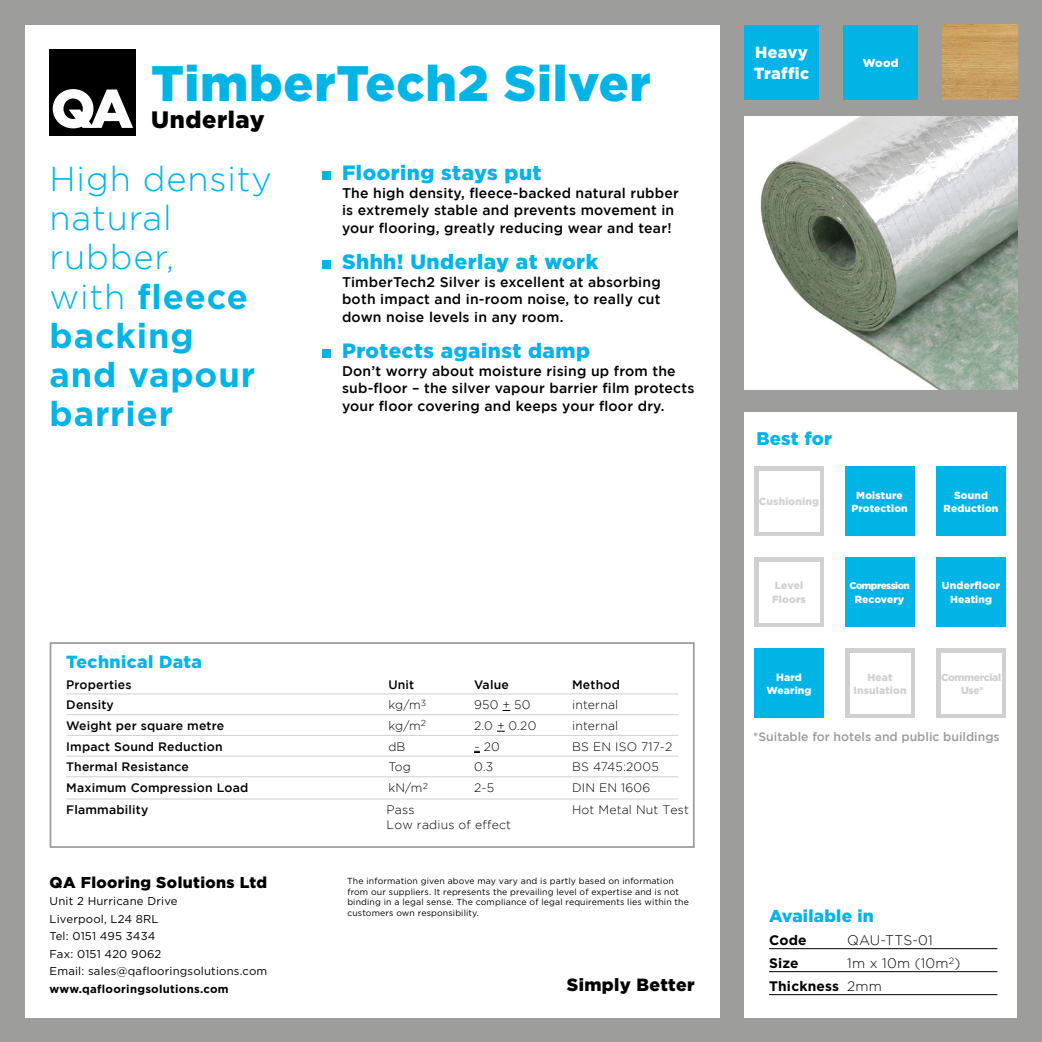
<style>
.page{position:relative;width:1042px;height:1042px;background:#9d9d9c}
.page>*{position:absolute;margin:0;border:0;box-sizing:border-box;transform-origin:0 0}
.t1{font:900 49.7px "Gotham";letter-spacing:.015em;color:#00b4e5}
.t2{font:300 34.48px/39px "Gotham";letter-spacing:.025em;color:#00b4e5}
.t3{font:900 23.8px "Gotham";letter-spacing:.025em;color:#000}
.t4{font:900 20.65px "Gotham";letter-spacing:.025em;color:#00b4e5}
.t5{font:900 18.38px "Gotham";letter-spacing:.015em;color:#00b4e5}
.t6{font:900 17.68px "Gotham";letter-spacing:.02em;color:#000}
.t7{font:900 17.5px "Gotham";letter-spacing:.025em;color:#00b4e5}
.t8{font:900 17.32px "Gotham";letter-spacing:.015em;color:#00b4e5}
.t9{font:900 16.1px/20.7px "Gotham";letter-spacing:.025em;color:#fff}
.t10{font:900 15.75px "Gotham";letter-spacing:.025em;color:#000}
.t11{font:500 14px/17.5px "Gotham";letter-spacing:.015em;color:#000}
.t12{font:300 13.83px/22.9px "Gotham";letter-spacing:.015em;color:#000}
.t13{font:700 13.83px "Gotham";letter-spacing:.015em;color:#000}
.t14{font:300 12.25px/14.7px "Gotham";letter-spacing:.015em;color:#000}
.t15{font:500 12.25px "Gotham";letter-spacing:.015em;color:#000}
.t16{font:500 12.25px "Gotham";color:#9d9d9c}
.t17{font:900 11.55px "Gotham";color:#fff}
.t18{font:11.38px/17.5px "Gotham";letter-spacing:.015em;color:#000}
.t19{font:700 11.38px "Gotham";letter-spacing:.025em;color:#000}
.t20{font:900 10.33px/13.5px "Gotham";letter-spacing:.015em;color:#fff;text-align:center}
.t21{font:900 10.33px/13.5px "Gotham";letter-spacing:.015em;color:#d0d0d0}
.t22{font:900 10.33px/13.5px "Gotham";letter-spacing:-.03em;color:#d0d0d0;text-align:center}
.t23{font:900 9.8px "Gotham";letter-spacing:-.05em;color:#fff}
.t24{font:8.75px/10.5px "Gotham";letter-spacing:.015em;color:#000}
.s1{font-weight:700}
</style>
<div class="page">
<div style="left:25px;top:25px;width:694px;height:992px;background:#fff"></div>
<div style="left:744px;top:25px;width:75px;height:74px;background:#00b4e5"></div>
<div style="left:744px;top:412px;width:273px;height:605px;background:#fff"></div>
<hr style="left:769px;top:948px;width:228px;height:1px;background:#000">
<hr style="left:769px;top:971px;width:228px;height:1px;background:#000">
<hr style="left:769px;top:994px;width:228px;height:1px;background:#000">
<div style="left:843px;top:25px;width:75px;height:74px;background:#00b4e5"></div>
<div style="left:322px;top:172px;width:9px;height:8px;background:#00b4e5"></div>
<div style="left:322px;top:260px;width:9px;height:9px;background:#00b4e5"></div>
<div style="left:322px;top:349px;width:9px;height:9px;background:#00b4e5"></div>
<div style="left:50px;top:50px;width:86px;height:86px;background:#000"></div>
<svg style="left:53px;top:89px;width:80px;height:39px"></svg>
<div style="left:754px;top:466px;width:70px;height:70px;background:#d0d0d0"></div>
<div style="left:754px;top:557px;width:70px;height:70px;background:#d0d0d0"></div>
<div style="left:936px;top:557px;width:70px;height:70px;background:#00b4e5"></div>
<div style="left:754px;top:648px;width:70px;height:70px;background:#00b4e5"></div>
<div style="left:845px;top:648px;width:70px;height:70px;background:#d0d0d0"></div>
<div style="left:936px;top:648px;width:70px;height:70px;background:#d0d0d0"></div>
<div style="left:845px;top:466px;width:69px;height:70px;background:#00b4e5"></div>
<div style="left:936px;top:466px;width:70px;height:70px;background:#00b4e5"></div>
<div style="left:845px;top:557px;width:69px;height:70px;background:#00b4e5"></div>
<div style="left:759px;top:471px;width:60px;height:60px;background:#fff"></div>
<div style="left:759px;top:562px;width:60px;height:60px;background:#fff"></div>
<div style="left:850px;top:653px;width:60px;height:60px;background:#fff"></div>
<div style="left:941px;top:653px;width:60px;height:60px;background:#fff"></div>
<img style="left:943px;top:25px;width:74px;height:74px">
<hr style="left:66px;top:693px;width:612px;height:1px;background:#d0d0d0">
<hr style="left:66px;top:714px;width:612px;height:1px;background:#d0d0d0">
<hr style="left:66px;top:735px;width:612px;height:1px;background:#d0d0d0">
<hr style="left:66px;top:755px;width:612px;height:1px;background:#d0d0d0">
<svg style="left:474px;top:751px;width:6px;height:2px"></svg>
<hr style="left:66px;top:776px;width:612px;height:1px;background:#d0d0d0">
<div style="left:50px;top:642px;width:644px;height:206px;border:2px solid #9d9d9c"></div>
<img style="left:744px;top:117px;width:273px;height:272px">
<hr style="left:66px;top:798px;width:612px;height:1px;background:#d0d0d0">
<h1 class="t1" style="left:151px;top:54px;width:501px">TimberTech2 Silver</h1>
<h3 class="t3" style="left:151px;top:106px;width:115px">Underlay</h3>
<h2 class="t2" style="left:50px;top:159px;width:224px">High density natural rubber,<br>with <span class="s1">fleece backing<br>and vapour barrier</span></h2>
<h3 class="t4" style="left:342px;top:161px;width:201px">Flooring stays put</h3>
<p class="t11" style="left:342px;top:184px;width:338px">The high density, fleece-backed natural rubber is extremely stable and prevents movement in your flooring, greatly reducing wear and tear!</p>
<h3 class="t4" style="left:342px;top:250px;width:258px">Shhh! Underlay at work</h3>
<p class="t11" style="left:342px;top:273px;width:320px;text-align:justify">TimberTech2 Silver is excellent at absorbing both impact and in-room noise, to really cut down noise levels in any room.</p>
<h3 class="t4" style="left:342px;top:339px;width:250px">Protects against damp</h3>
<p class="t11" style="left:342px;top:361px;width:354px">Don’t worry about moisture rising up from the sub-floor – the silver vapour barrier film protects your floor covering and keeps your floor dry.</p>
<p class="t7" style="left:66px;top:651px;width:137px">Technical Data</p>
<p class="t15" style="left:66px;top:677px;width:67px">Properties</p>
<p class="t15" style="left:388px;top:677px;width:27px">Unit</p>
<p class="t15" style="left:474px;top:677px;width:36px">Value</p>
<p class="t15" style="left:572px;top:677px;width:49px">Method</p>
<p class="t15" style="left:66px;top:698px;width:49px">Density</p>
<p class="t14" style="left:388px;top:697px;width:39px">kg/m<sup>3</sup></p>
<p class="t14" style="left:474px;top:697px;width:58px">950 + 50</p>
<p class="t14" style="left:572px;top:697px;width:48px">internal</p>
<p class="t15" style="left:66px;top:719px;width:159px">Weight per square metre</p>
<p class="t14" style="left:388px;top:718px;width:39px">kg/m<sup>2</sup></p>
<p class="t14" style="left:474px;top:718px;width:64px">2.0 + 0.20</p>
<p class="t14" style="left:572px;top:718px;width:48px">internal</p>
<p class="t15" style="left:66px;top:739px;width:158px">Impact Sound Reduction</p>
<p class="t14" style="left:388px;top:739px;width:19px">dB</p>
<p class="t14" style="left:474px;top:739px;width:27px">~ 20</p>
<p class="t14" style="left:572px;top:739px;width:102px">BS EN ISO 717-2</p>
<p class="t15" style="left:66px;top:760px;width:124px">Thermal Resistance</p>
<p class="t14" style="left:388px;top:759px;width:24px">Tog</p>
<p class="t14" style="left:474px;top:759px;width:21px">0.3</p>
<p class="t14" style="left:572px;top:759px;width:88px">BS 4745:2005</p>
<p class="t15" style="left:66px;top:781px;width:184px">Maximum Compression Load</p>
<p class="t14" style="left:388px;top:780px;width:41px">kN/m<sup>2</sup></p>
<p class="t14" style="left:474px;top:780px;width:22px">2-5</p>
<p class="t14" style="left:572px;top:780px;width:80px">DIN EN 1606</p>
<p class="t15" style="left:66px;top:803px;width:84px">Flammability</p>
<p class="t14" style="left:386px;top:802px;width:126px">Pass<br>Low radius of effect</p>
<p class="t14" style="left:572px;top:802px;width:118px">Hot Metal Nut Test</p>
<p class="t10" style="left:50px;top:873px;width:219px">QA Flooring Solutions Ltd</p>
<p class="t18" style="left:50px;top:892px;width:219px">Unit 2 Hurricane Drive<br>Liverpool, L24 8RL<br>Tel: 0151 495 3434<br>Fax: 0151 420 9062<br>Email: sales@qaflooringsolutions.com</p>
<p class="t19" style="left:50px;top:982px;width:181px">www.qaflooringsolutions.com</p>
<p class="t6" style="left:567px;top:975px;width:129px">Simply Better</p>
<p class="t24" style="left:347px;top:875px;width:343px">The information given above may vary and is partly based on information from our suppliers. It represents the prevailing level of expertise and is not binding in a legal sense. The compliance of legal requirements lies within the customers own responsibility.</p>
<p class="t9" style="left:754px;top:42px;width:57px">Heavy<br>Traffic</p>
<p class="t17" style="left:863px;top:56px;width:37px">Wood</p>
<h3 class="t5" style="left:756px;top:428px;width:77px">Best for</h3>
<p class="t21" style="left:759px;top:495px;width:62px">Cushioning</p>
<p class="t20" style="left:851px;top:488px;width:58px">Moisture<br>Protection</p>
<p class="t20" style="left:943px;top:488px;width:56px">Sound<br>Reduction</p>
<p class="t21" style="left:772px;top:579px;width:35px">Level<br>Floors</p>
<p class="t20" style="left:942px;top:579px;width:60px">Underfloor<br>Heating</p>
<p class="t23" style="left:849px;top:580px;width:62px">Compression</p>
<p class="t20" style="left:855px;top:592px;width:51px">Recovery</p>
<p class="t20" style="left:766px;top:670px;width:47px">Hard<br>Wearing</p>
<p class="t21" style="left:853px;top:670px;width:55px;text-align:center">Heat<br>Insulation</p>
<p class="t22" style="left:941px;top:670px;width:62px">Commercial<br>Use*</p>
<p class="t16" style="left:753px;top:730px;width:248px">*Suitable for hotels and public buildings</p>
<p class="t8" style="left:769px;top:906px;width:106px">Available in</p>
<p class="t13" style="left:769px;top:932px;width:39px">Code</p>
<p class="t12" style="left:847px;top:928px;width:87px">QAU-TTS-01</p>
<p class="t13" style="left:769px;top:955px;width:31px">Size</p>
<p class="t12" style="left:769px;top:951px;width:193px;text-indent:78px">1m x 10m (10m<sup>2</sup>)<br><span class="s1">Thickness</span> 2mm</p>
</div>
